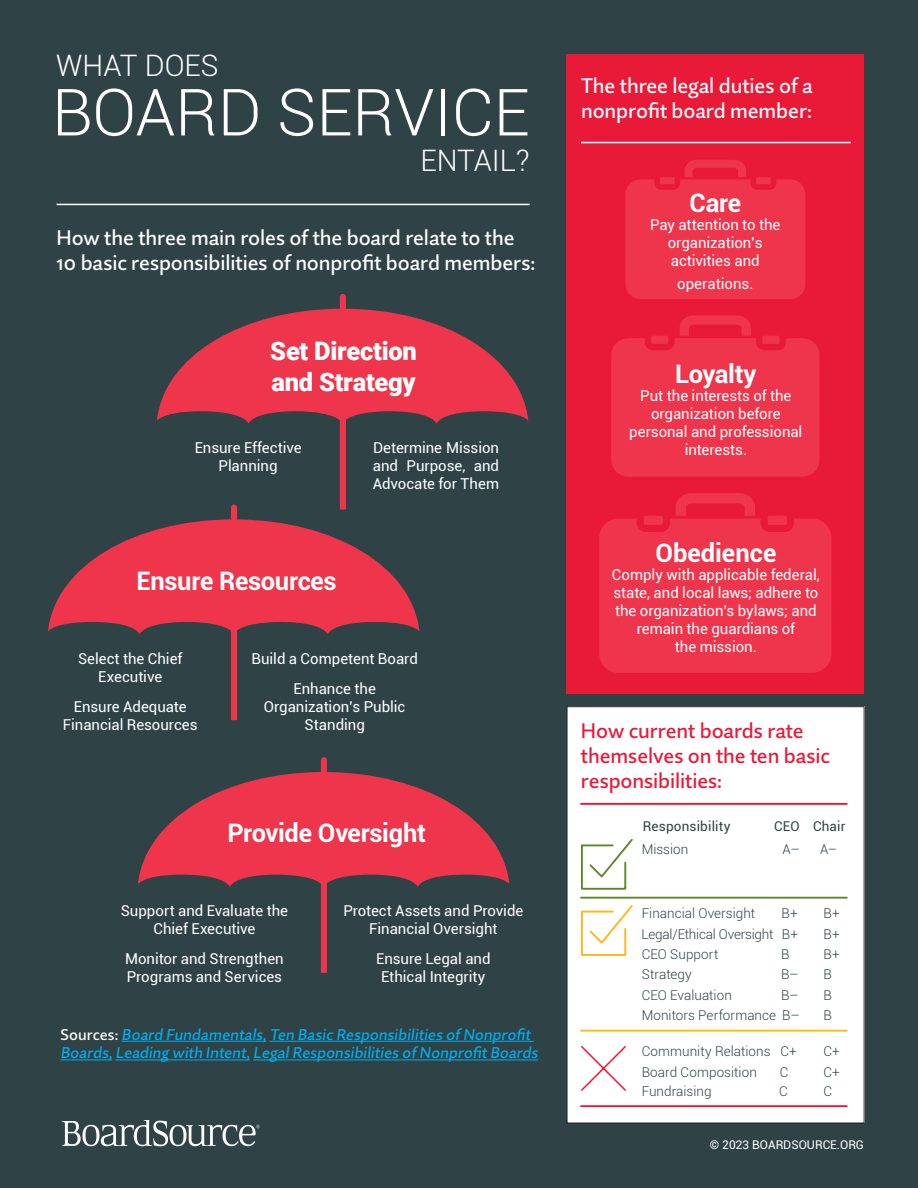
<style>
.page{position:relative;width:918px;height:1188px;background:#2f4246}
.page>*{position:absolute;margin:0;border:0;box-sizing:border-box;transform-origin:0 0}
.t1{font:300 65.1px "Roboto";color:#fff}
.t2{font:300 29.55px "Roboto";color:#fff}
.t3{font:700 25.5px "Roboto";letter-spacing:-.01em;color:#fff}
.t4{font:900 25.5px/30.6px "Roboto";letter-spacing:-.01em;color:#fff}
.t5{font:500 21px/25.2px "Quire Sans Pro";letter-spacing:-.005em;color:#fff}
.t6{font:500 21px/25.2px "Quire Sans Pro";letter-spacing:-.005em;color:#e91938}
.t7{font:500 15.6px/18.6px "Quire Sans Pro";color:#00aeef}
.t8{font:15px/18px "Roboto";letter-spacing:-.005em;color:#fff;text-align:center}
.t9{font:300 13.5px "Roboto";color:#2f4246}
.t10{font:300 13.5px "Roboto";letter-spacing:-.02em;color:#2f4246}
.t11{font:13.5px "Roboto";letter-spacing:.01em;color:#2f4246}
.t12{font:12px "Roboto";color:#fff}
.s1{color:#fff}
</style>
<div class="page">
<div style="left:567px;top:54px;width:297px;height:639px;background:#e91938"></div>
<hr style="left:581px;top:142px;width:270px;height:1px;background:#fff">
<hr style="left:57px;top:204px;width:473px;height:1px;background:#fff">
<svg style="left:625px;top:160px;width:180px;height:139px;background:#ed3048"></svg>
<svg style="left:611px;top:315px;width:209px;height:162px;background:#ed3048"></svg>
<svg style="left:599px;top:493px;width:232px;height:180px;background:#ed3148"></svg>
<hr style="left:122px;top:1041px;width:144px;height:1px;background:#00aeef">
<hr style="left:270px;top:1041px;width:264px;height:1px;background:#00aeef">
<hr style="left:61px;top:1060px;width:51px;height:1px;background:#00aeef">
<hr style="left:116px;top:1060px;width:134px;height:1px;background:#00aeef">
<hr style="left:253px;top:1060px;width:285px;height:1px;background:#00aeef">
<div style="left:567px;top:707px;width:297px;height:416px;background:#fff"></div>
<svg style="left:581px;top:1046px;width:45px;height:45px"></svg>
<svg style="left:581px;top:905px;width:52px;height:51px"></svg>
<svg style="left:581px;top:839px;width:52px;height:51px"></svg>
<hr style="left:581px;top:897px;width:266px;height:2px;background:#5c8727">
<hr style="left:581px;top:1030px;width:266px;height:2px;background:#fcb814">
<hr style="left:581px;top:1105px;width:266px;height:2px;background:#e91938">
<hr style="left:581px;top:803px;width:266px;height:2px;background:#e91938">
<svg style="left:157px;top:294px;width:371px;height:211px"></svg>
<svg style="left:48px;top:505px;width:371px;height:216px"></svg>
<svg style="left:138px;top:757px;width:371px;height:216px"></svg>
<img style="left:62px;top:1120px;width:198px;height:26px">
<p class="t2" style="left:56px;top:45px;width:164px">WHAT DOES</p>
<p class="t1" style="left:52px;top:67px;width:479px">BOARD SERVICE</p>
<p class="t2" style="left:420px;top:140px;width:111px">ENTAIL?</p>
<p class="t5" style="left:57px;top:224px;width:480px">How the three main roles of the board relate to the<br>10 basic responsibilities of nonprofit board members:</p>
<p class="t4" style="left:270px;top:335px;width:148px">Set Direction and Strategy</p>
<p class="t8" style="left:195px;top:438px;width:108px">Ensure Effective<br>Planning</p>
<p class="t3" style="left:137px;top:563px;width:202px">Ensure Resources</p>
<p class="t8" style="left:373px;top:438px;width:128px;text-align:justify">Determine Mission and Purpose, and Advocate for Them</p>
<p class="t8" style="left:78px;top:649px;width:106px">Select the Chief<br>Executive</p>
<p class="t8" style="left:63px;top:697px;width:136px">Ensure Adequate<br>Financial Resources</p>
<p class="t8" style="left:252px;top:649px;width:168px">Build a Competent Board</p>
<p class="t8" style="left:264px;top:679px;width:143px">Enhance the<br>Organization’s Public<br>Standing</p>
<p class="t3" style="left:227px;top:815px;width:200px">Provide Oversight</p>
<p class="t8" style="left:121px;top:902px;width:169px">Support and Evaluate the<br>Chief Executive</p>
<p class="t8" style="left:125px;top:950px;width:160px;text-align:left">Monitor and Strengthen<br>Programs and Services</p>
<p class="t8" style="left:343px;top:902px;width:182px">Protect Assets and Provide<br>Financial Oversight</p>
<p class="t8" style="left:376px;top:950px;width:116px">Ensure Legal and<br>Ethical Integrity</p>
<p class="t7" style="left:61px;top:1025px;width:482px"><span class="s1">S o u r c e s :</span> Board Fundamentals, Ten Basic Responsibilities of Nonprofit<br>Boards, Leading with Intent, LegalResponsibilities of Nonprofit Boards</p>
<p class="t5" style="left:581px;top:72px;width:233px">The three legal duties of a nonprofit board member:</p>
<p class="t3" style="left:690px;top:185px;width:53px">Care</p>
<p class="t8" style="left:650px;top:215px;width:132px">Pay attention to the organization’s activities and</p>
<p class="t8" style="left:677px;top:274px;width:78px">operations.</p>
<p class="t3" style="left:675px;top:356px;width:83px">Loyalty</p>
<p class="t8" style="left:629px;top:386px;width:175px">Put the interests of the organization before personal and professional interests.</p>
<p class="t3" style="left:655px;top:535px;width:122px">Obedience</p>
<p class="t8" style="left:612px;top:565px;width:209px">Comply with applicable federal, state, and local laws; adhere to the organization’s bylaws; and remain the guardians of<br>the mission.</p>
<p class="t6" style="left:581px;top:718px;width:251px">How current boards rate themselves on the ten basic responsibilities:</p>
<p class="t11" style="left:643px;top:816px;width:89px">Responsibility</p>
<p class="t11" style="left:774px;top:816px;width:73px">CEO Chair</p>
<p class="t9" style="left:642px;top:840px;width:48px">Mission</p>
<p class="t9" style="left:783px;top:840px;width:19px">A–</p>
<p class="t9" style="left:820px;top:840px;width:19px">A–</p>
<p class="t9" style="left:642px;top:904px;width:115px">Financial Oversight</p>
<p class="t9" style="left:782px;top:904px;width:18px">B+</p>
<p class="t9" style="left:823px;top:904px;width:18px">B+</p>
<p class="t10" style="left:641px;top:925px;width:158px">Legal/Ethical Oversight B+</p>
<p class="t9" style="left:823px;top:925px;width:18px">B+</p>
<p class="t9" style="left:642px;top:945px;width:78px">CEO Support</p>
<p class="t9" style="left:781px;top:945px;width:10px">B</p>
<p class="t9" style="left:823px;top:945px;width:18px">B+</p>
<p class="t9" style="left:642px;top:965px;width:52px">Strategy</p>
<p class="t9" style="left:781px;top:965px;width:19px">B–</p>
<p class="t9" style="left:823px;top:965px;width:10px">B</p>
<p class="t9" style="left:642px;top:986px;width:92px">CEO Evaluation</p>
<p class="t9" style="left:781px;top:986px;width:19px">B–</p>
<p class="t9" style="left:823px;top:986px;width:10px">B</p>
<p class="t9" style="left:642px;top:1006px;width:160px">Monitors Performance B–</p>
<p class="t9" style="left:823px;top:1006px;width:10px">B</p>
<p class="t9" style="left:642px;top:1042px;width:156px">Community Relations C+</p>
<p class="t9" style="left:823px;top:1042px;width:18px">C+</p>
<p class="t9" style="left:642px;top:1063px;width:117px">Board Composition</p>
<p class="t9" style="left:780px;top:1063px;width:10px">C</p>
<p class="t9" style="left:823px;top:1063px;width:18px">C+</p>
<p class="t9" style="left:642px;top:1082px;width:71px">Fundraising</p>
<p class="t9" style="left:779px;top:1082px;width:10px">C</p>
<p class="t9" style="left:823px;top:1082px;width:10px">C</p>
<p class="t12" style="left:710px;top:1137px;width:156px">© 2023 BOARDSOURCE.ORG</p>
</div>
